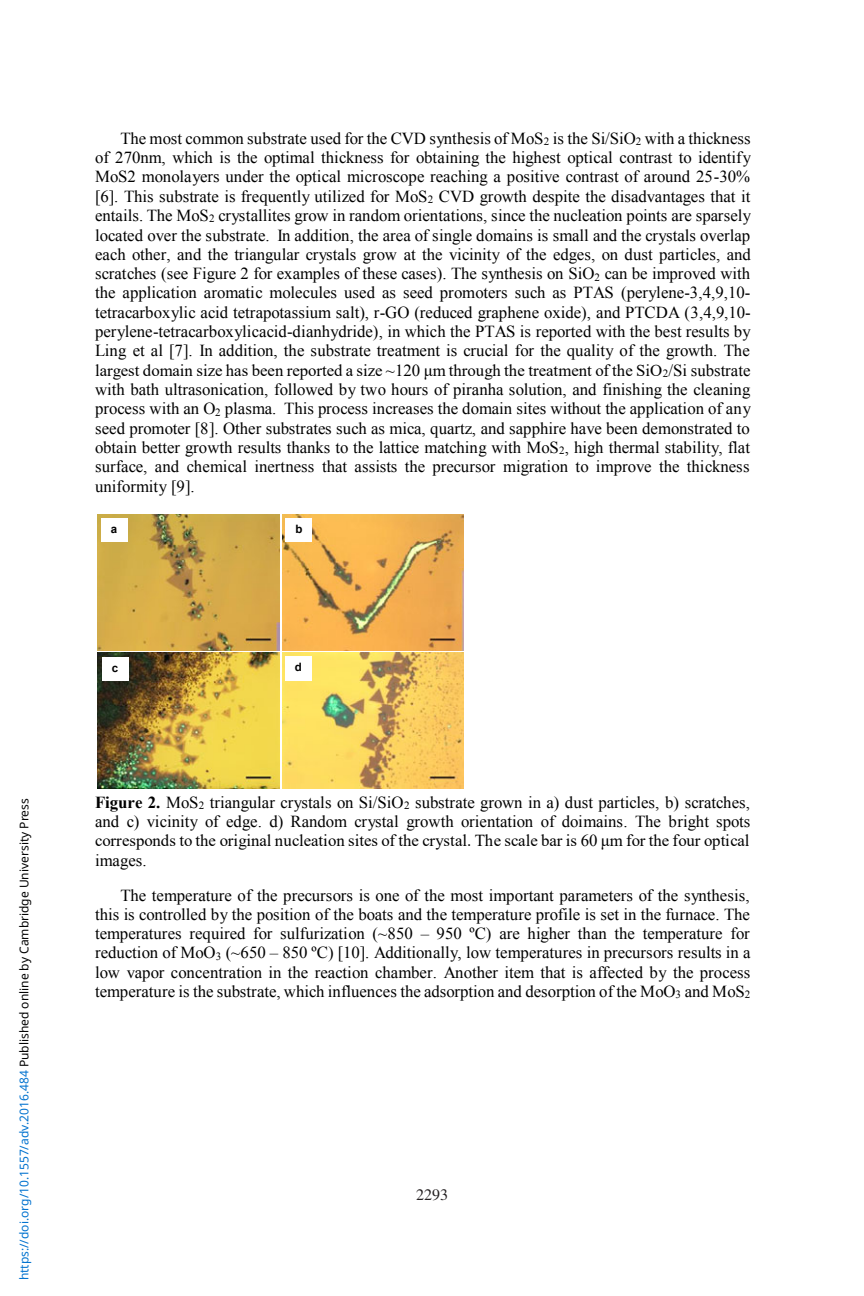
<style>
.page{position:relative;width:864px;height:1296px;background:#fff}
.page>*{position:absolute;margin:0;border:0;box-sizing:border-box;transform-origin:0 0}
.t1{font:16.8px/19.4px "Times New Roman";color:#000;text-align:justify}
.t2{font:16px "Times";color:#231f20}
.t3{font:12px "Noto Sans";color:#000}
.t4{font:700 11.6px "Arial";color:#000}
.s1{color:#0172cf}
.s2{font-size:11px}
.s3{font-weight:700}
</style>
<div class="page">
<img style="left:98px;top:515px;width:181px;height:136px">
<img style="left:282px;top:515px;width:181px;height:136px">
<img style="left:98px;top:653px;width:181px;height:136px">
<img style="left:282px;top:653px;width:181px;height:136px">
<div style="left:101px;top:518px;width:27px;height:24px;background:#fff"></div>
<div style="left:286px;top:518px;width:26px;height:24px;background:#fff"></div>
<div style="left:102px;top:657px;width:26px;height:24px;background:#fff"></div>
<div style="left:285px;top:656px;width:27px;height:24px;background:#fff"></div>
<p class="t3" style="left:16px;top:1280px;width:484px;rotate:-90deg"><span class="s1">https://doi.org/10.1557/adv.2016.484</span> Published online by Cambridge University Press</p>
<p class="t1" style="left:95px;top:128px;width:658px;text-indent:25px">The most common substrate used for the CVD synthesis of MoS<span class="s2">2</span> is the Si/SiO<span class="s2">2</span> with a thickness of 270nm, which is the optimal thickness for obtaining the highest optical contrast to identify MoS2 monolayers under the optical microscope reaching a positive contrast of around 25-30% [6]. This substrate is frequently utilized for MoS<span class="s2">2</span> CVD growth despite the disadvantages that it entails. The MoS<span class="s2">2</span> crystallites grow in random orientations, since the nucleation points are sparsely located over the substrate. In addition, the area of single domains is small and the crystals overlap each other, and the triangular crystals grow at the vicinity of the edges, on dust particles, and scratches (see Figure 2 for examples of these cases). The synthesis on SiO<span class="s2">2</span> can be improved with the application aromatic molecules used as seed promoters such as PTAS (perylene-3,4,9,10- tetracarboxylic acid tetrapotassium salt), r-GO (reduced graphene oxide), and PTCDA (3,4,9,10- perylene-tetracarboxylicacid-dianhydride), in which the PTAS is reported with the best results by Ling et al [7]. In addition, the substrate treatment is crucial for the quality of the growth. The largest domain size has been reported a size ~120 μm through the treatment of the SiO<span class="s2">2</span>/Si substrate with bath ultrasonication, followed by two hours of piranha solution, and finishing the cleaning process with an O<span class="s2">2</span> plasma. This process increases the domain sites without the application of any seed promoter [8]. Other substrates such as mica, quartz, and sapphire have been demonstrated to obtain better growth results thanks to the lattice matching with MoS<span class="s2">2</span>, high thermal stability, flat surface, and chemical inertness that assists the precursor migration to improve the thickness uniformity [9].</p>
<p class="t4" style="left:111px;top:523px;width:8px">a</p>
<p class="t4" style="left:295px;top:523px;width:9px">b</p>
<p class="t4" style="left:112px;top:662px;width:8px">c</p>
<p class="t4" style="left:295px;top:661px;width:9px">d</p>
<p class="t1" style="left:95px;top:792px;width:657px"><span class="s3">Figure 2.</span> MoS<span class="s2">2</span> triangular crystals on Si/SiO<span class="s2">2</span> substrate grown in a) dust particles, b) scratches, and c) vicinity of edge. d) Random crystal growth orientation of doimains. The bright spots corresponds to the original nucleation sites of the crystal. The scale bar is 60 μm for the four optical images.</p>
<p class="t1" style="left:95px;top:885px;width:657px;text-indent:25px">The temperature of the precursors is one of the most important parameters of the synthesis, this is controlled by the position of the boats and the temperature profile is set in the furnace. The temperatures required for sulfurization (~850 – 950 ºC) are higher than the temperature for reduction of MoO<span class="s2">3</span> (~650 – 850 ºC) [10]. Additionally, low temperatures in precursors results in a low vapor concentration in the reaction chamber. Another item that is affected by the process temperature is the substrate, which influences the adsorption and desorption of the MoO<span class="s2">3</span> and MoS<span class="s2">2</span></p>
<p class="t2" style="left:416px;top:1189px;width:33px">2293</p>
</div>
